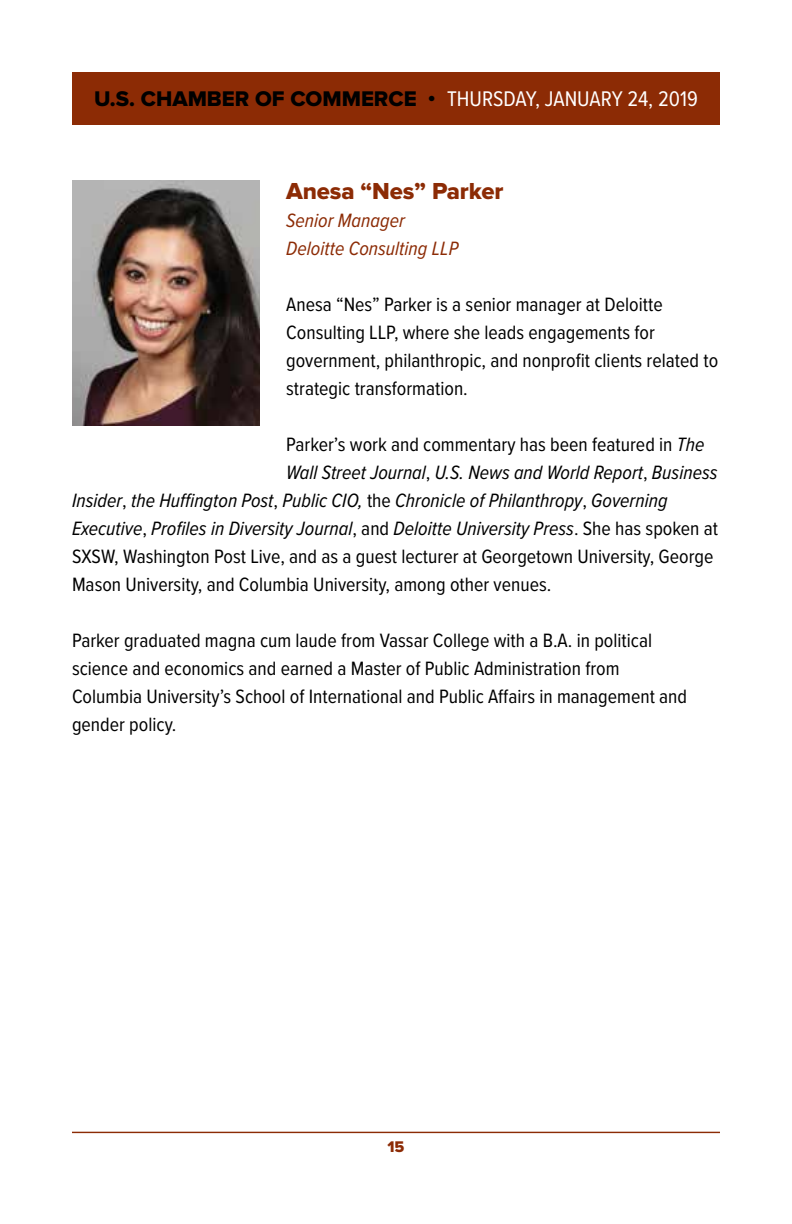
<style>
.page{position:relative;width:792px;height:1224px;background:#fff}
.page>*{position:absolute;margin:0;border:0;box-sizing:border-box;transform-origin:0 0}
.t1{font:24px "Proxima Nova Extrabld";letter-spacing:-.005em;color:#8c2b05}
.t2{font:22px "Proxima Nova Cond";color:#fff}
.t3{font:20px/28px "Proxima Nova Cond";color:#000}
.t4{font:italic 20px "Proxima Nova Cond";color:#000}
.t5{font:italic 20px/28px "Proxima Nova Cond";color:#8c2b05}
.t6{font:16px "Proxima Nova Extrabld";color:#8c2b05}
.s1{font-family:"Proxima Nova Extrabld";color:#000}
.s2{font-style:italic}
.s3{font-style:normal}
</style>
<div class="page">
<hr style="left:72px;top:1132px;width:648px;height:1px;background:#8c2b05">
<div style="left:72px;top:72px;width:648px;height:52px;background:#8c2b05"></div>
<img style="left:72px;top:181px;width:187px;height:245px">
<p class="t2" style="left:94px;top:82px;width:605px"><span class="s1">U.S. CHAMBER OF COMMERCE •</span> THURSDAY, JANUARY 24, 2019</p>
<p class="t1" style="left:286px;top:177px;width:219px">Anesa “Nes” Parker</p>
<p class="t5" style="left:286px;top:205px;width:174px">Senior Manager<br>Deloitte Consulting LLP</p>
<p class="t3" style="left:286px;top:289px;width:434px">Anesa “Nes” Parker is a senior manager at Deloitte Consulting LLP, where she leads engagements for government, philanthropic, and nonprofit clients related to strategic transformation.</p>
<p class="t3" style="left:286px;top:429px;width:420px">Parker’s work and commentary has been featured in <span class="s2">The</span></p>
<p class="t4" style="left:286px;top:458px;width:433px">Wall Street Journal<span class="s3">,</span> U.S. News and World Report<span class="s3">,</span> Business</p>
<p class="t4" style="left:72px;top:486px;width:597px">Insider<span class="s3">,</span> the Huffington Post<span class="s3">,</span> Public CIO, <span class="s3">the</span> Chronicle of Philanthropy<span class="s3">,</span> Governing</p>
<p class="t4" style="left:72px;top:514px;width:648px">Executive<span class="s3">,</span> Profiles in Diversity Journal<span class="s3">, and</span> Deloitte University Press<span class="s3">. She has spoken at</span></p>
<p class="t3" style="left:72px;top:541px;width:643px">SXSW, Washington Post Live, and as a guest lecturer at Georgetown University, George</p>
<p class="t3" style="left:72px;top:569px;width:481px">Mason University, and Columbia University, among other venues.</p>
<p class="t3" style="left:72px;top:625px;width:617px">Parker graduated magna cum laude from Vassar College with a B.A. in political science and economics and earned a Master of Public Administration from Columbia University’s School of International and Public Affairs in management and gender policy.</p>
<p class="t6" style="left:388px;top:1138px;width:18px">15</p>
</div>
